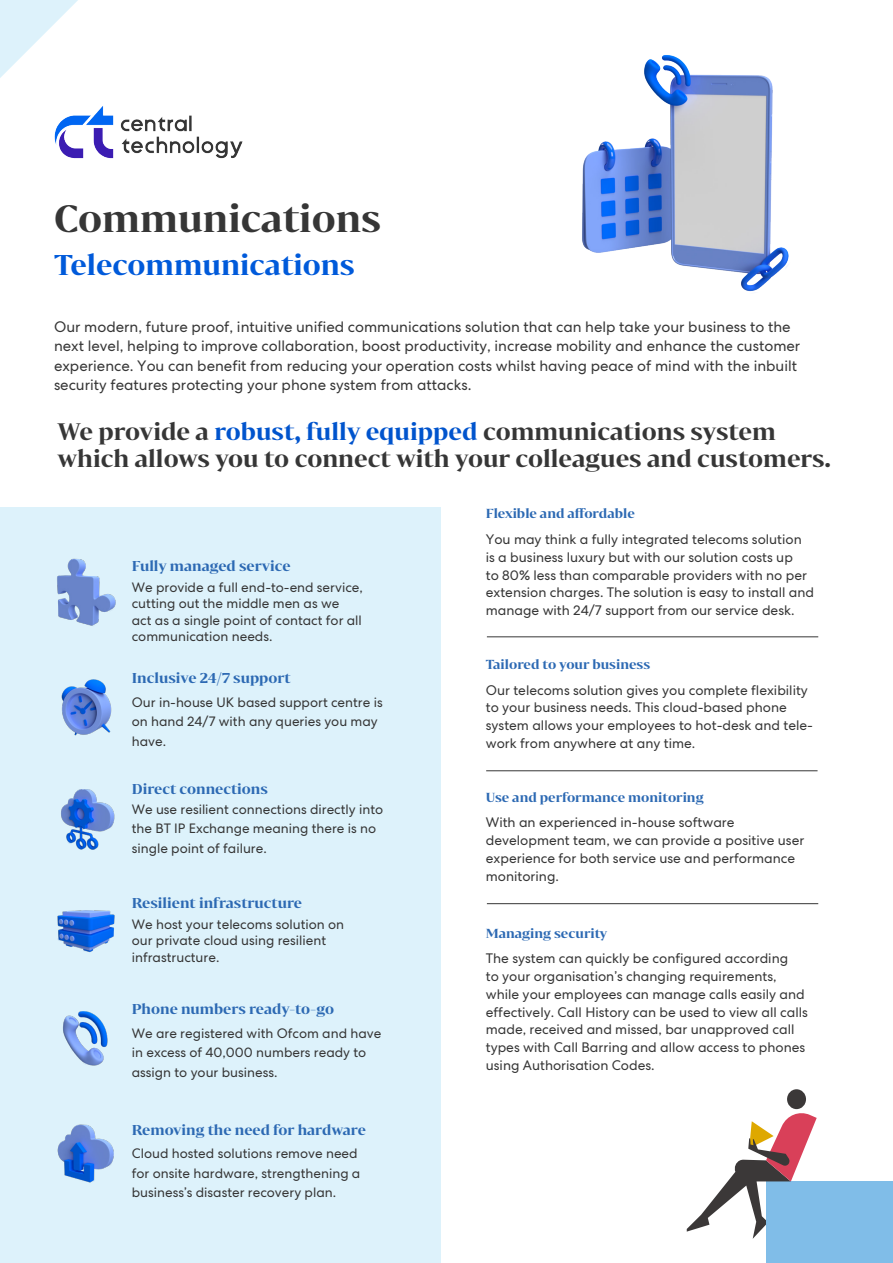
<style>
.page{position:relative;width:893px;height:1263px;background:#fff}
.page>*{position:absolute;margin:0;border:0;box-sizing:border-box;transform-origin:0 0}
.t1{font:700 36px "Bw Darius DEMO";color:#363636}
.t2{font:700 27px "Bw Darius DEMO";color:#005ada}
.t3{font:700 22.5px/27px "Bw Darius DEMO";color:#363636}
.t4{font:15px/19.5px "Centra No 2";color:#363636}
.t5{font:13.65px/17.9px "Centra No 2";color:#363636}
.t6{font:13.5px/19.5px "Centra No 2";color:#363636}
.t7{font:700 13.5px "Bw Darius DEMO";color:#2c69b3}
.t8{font:700 12.3px "Bw Darius DEMO";color:#2c69b3}
.s1{color:#0054cd}
</style>
<div class="page">
<div style="left:0;top:507px;width:441px;height:756px;background:#ddf2fb"></div>
<img style="left:582px;top:55px;width:207px;height:237px">
<hr style="left:487px;top:636px;width:331px;height:1px;background:#363636">
<hr style="left:486px;top:770px;width:331px;height:1px;background:#363636">
<svg style="left:0;top:0;width:78px;height:78px"></svg>
<img style="left:54px;top:106px;width:189px;height:53px">
<hr style="left:487px;top:903px;width:331px;height:1px;background:#363636">
<img style="left:57px;top:558px;width:59px;height:68px">
<img style="left:61px;top:679px;width:51px;height:57px">
<img style="left:61px;top:789px;width:54px;height:61px">
<img style="left:63px;top:1011px;width:45px;height:55px">
<img style="left:57px;top:910px;width:58px;height:42px">
<img style="left:57px;top:1124px;width:57px;height:59px">
<div style="left:766px;top:1181px;width:127px;height:82px;background:#80bde8"></div>
<div style="left:787px;top:1089px;width:19px;height:20px;background:#3b3838;border-radius:50%"></div>
<svg style="left:687px;top:1113px;width:130px;height:126px"></svg>
<p class="t1" style="left:54px;top:194px;width:329px">Communications</p>
<p class="t2" style="left:54px;top:246px;width:302px">Telecommunications</p>
<p class="t4" style="left:54px;top:317px;width:748px">Our modern, future proof, intuitive unified communications solution that can help take your business to the next level, helping to improve collaboration, boost productivity, increase mobility and enhance the customer experience. You can benefit from reducing your operation costs whilst having peace of mind with the inbuilt security features protecting your phone system from attacks.</p>
<p class="t3" style="left:58px;top:417px;width:775px">We provide a <span class="s1">robust, fully equipped</span> communications system which allows you to connect with your colleagues and customers.</p>
<p class="t7" style="left:132px;top:557px;width:160px">Fully managed service</p>
<p class="t6" style="left:132px;top:579px;width:233px;line-height:16.5px">We provide a full end-to-end service, cutting out the middle men as we<br>act as a single point of contact for all communication needs.</p>
<p class="t7" style="left:132px;top:669px;width:160px">Inclusive 24/7 support</p>
<p class="t6" style="left:132px;top:692px;width:252px">Our in-house UK based support centre is on hand 24/7 with any queries you may have.</p>
<p class="t7" style="left:132px;top:780px;width:138px">Direct connections</p>
<p class="t6" style="left:132px;top:799px;width:253px">We use resilient connections directly into the BT IP Exchange meaning there is no single point of failure.</p>
<p class="t7" style="left:132px;top:894px;width:172px">Resilient infrastructure</p>
<p class="t6" style="left:132px;top:916px;width:214px;line-height:16.5px">We host your telecoms solution on our private cloud using resilient infrastructure.</p>
<p class="t7" style="left:132px;top:999px;width:204px">Phone numbers ready-to-go</p>
<p class="t6" style="left:132px;top:1023px;width:251px">We are registered with Ofcom and have in excess of 40,000 numbers ready to assign to your business.</p>
<p class="t7" style="left:132px;top:1120px;width:236px">Removing the need for hardware</p>
<p class="t6" style="left:132px;top:1144px;width:230px">Cloud hosted solutions remove need for onsite hardware, strengthening a business’s disaster recovery plan.</p>
<p class="t8" style="left:486px;top:505px;width:151px">Flexible and affordable</p>
<p class="t5" style="left:486px;top:530px;width:330px">You may think a fully integrated telecoms solution is a business luxury but with our solution costs up<br>to 80% less than comparable providers with no per extension charges. The solution is easy to install and manage with 24/7 support from our service desk.</p>
<p class="t8" style="left:486px;top:656px;width:166px">Tailored to your business</p>
<p class="t5" style="left:486px;top:681px;width:329px">Our telecoms solution gives you complete flexibility to your business needs. This cloud-based phone system allows your employees to hot-desk and tele&shy;work from anywhere at any time.</p>
<p class="t8" style="left:486px;top:788px;width:219px">Use and performance monitoring</p>
<p class="t5" style="left:486px;top:814px;width:320px">With an experienced in-house software development team, we can provide a positive user experience for both service use and performance monitoring.</p>
<p class="t8" style="left:486px;top:924px;width:123px">Managing security</p>
<p class="t5" style="left:486px;top:949px;width:324px">The system can quickly be configured according<br>to your organisation’s changing requirements, while your employees can manage calls easily and effectively. Call History can be used to view all calls made, received and missed, bar unapproved call types with Call Barring and allow access to phones using Authorisation Codes.</p>
</div>
